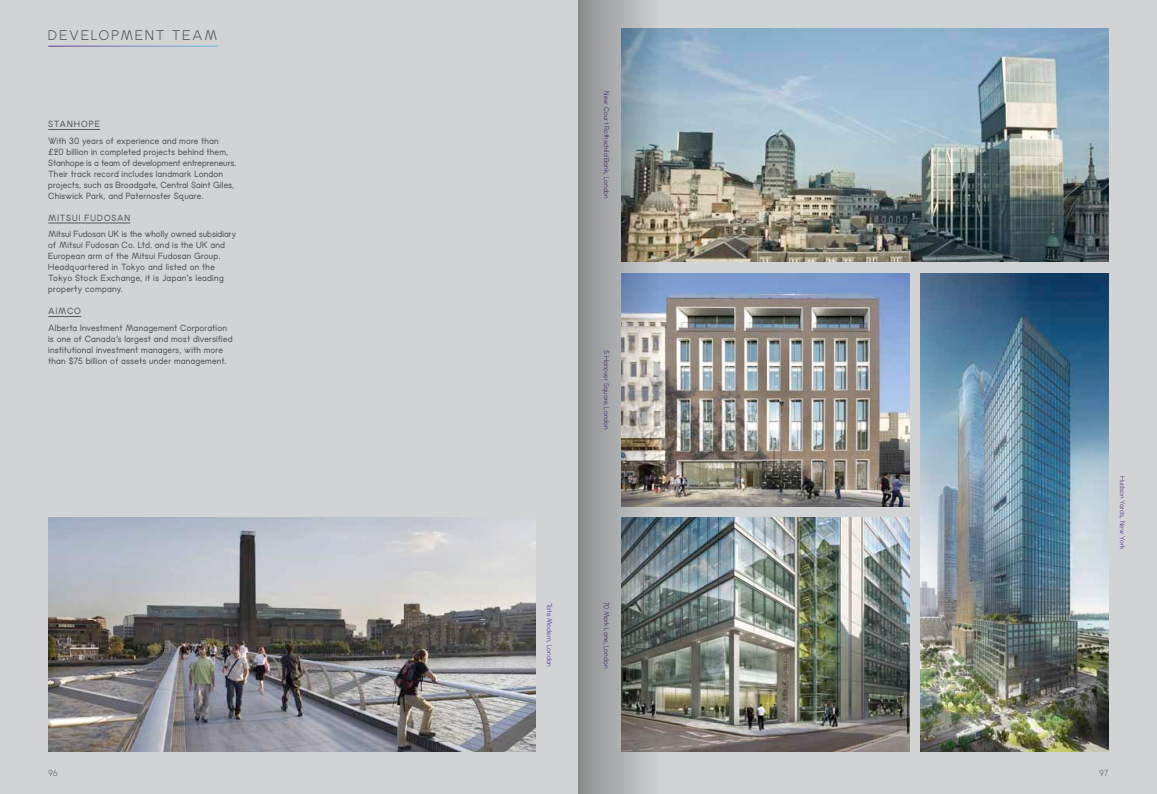
<style>
.page{position:relative;width:1157px;height:794px;background:#fff}
.page>*{position:absolute;margin:0;border:0;box-sizing:border-box;transform-origin:0 0}
.t1{font:300 14px "Grotezk";letter-spacing:.14em;color:#58595b}
.t2{font:9px/11px "Grotezk";letter-spacing:.015em;color:#58595b}
.t3{font:9px "Grotezk";color:#808285}
.t4{font:300 7px "Grotezk";letter-spacing:.025em;color:#5a3795}
</style>
<div class="page">
<div style="left:0;top:0;width:578px;height:794px;background:#d1d3d4"></div>
<hr style="left:48px;top:46px;width:170px;height:1px;background:#fff">
<img style="left:48px;top:518px;width:488px;height:233px">
<hr style="left:48px;top:129px;width:52px;height:1px;background:#58595b">
<hr style="left:48px;top:223px;width:82px;height:1px;background:#58595b">
<hr style="left:48px;top:316px;width:33px;height:1px;background:#58595b">
<div style="left:578px;top:0;width:579px;height:794px;background:#d1d3d4"></div>
<img style="left:659px;top:518px;width:250px;height:233px">
<img style="left:659px;top:28px;width:449px;height:234px">
<img style="left:659px;top:273px;width:250px;height:233px">
<img style="left:920px;top:273px;width:188px;height:478px">
<img style="left:578px;top:0;width:81px;height:794px">
<h1 class="t1" style="left:48px;top:27px;width:171px">DEVELOPMENT TEAM</h1>
<p class="t2" style="left:48px;top:117px;width:172px;line-height:16.5px">STANHOPE<br>With 30 years of experience and more than</p>
<p class="t2" style="left:48px;top:147px;width:190px">£20 billion in completed projects behind them, Stanhope is a team of development entrepreneurs.<br>Their track record includes landmark London projects, such as Broadgate, Central Saint Giles, Chiswick Park, and Paternoster Square.</p>
<p class="t2" style="left:48px;top:210px;width:189px;line-height:16.5px">MITSUI FUDOSAN<br>Mitsui Fudosan UK is the wholly owned subsidiary</p>
<p class="t2" style="left:48px;top:240px;width:178px">of Mitsui Fudosan Co. Ltd. and is the UK and European arm of the Mitsui Fudosan Group.<br>Headquartered in Tokyo and listed on the Tokyo Stock Exchange, it is Japan’s leading property company.</p>
<p class="t2" style="left:48px;top:303px;width:180px;line-height:16.5px">AIMCO<br>Alberta Investment Management Corporation</p>
<p class="t2" style="left:48px;top:334px;width:186px">is one of Canada’s largest and most diversified institutional investment managers, with more than $75 billion of assets under management.</p>
<p class="t3" style="left:48px;top:768px;width:11px">96</p>
<p class="t4" style="left:610px;top:91px;width:109px;rotate:90deg">New Court Rothschild Bank, London</p>
<p class="t4" style="left:610px;top:350px;width:81px;rotate:90deg">5 Hanover Square, London</p>
<p class="t4" style="left:554px;top:602px;width:66px;rotate:90deg">Tate Modern, London</p>
<p class="t4" style="left:610px;top:602px;width:68px;rotate:90deg">70 Mark Lane, London</p>
<p class="t4" style="left:1126px;top:476px;width:75px;rotate:90deg">Hudson Yards, New York</p>
<p class="t3" style="left:1099px;top:768px;width:11px">97</p>
</div>
